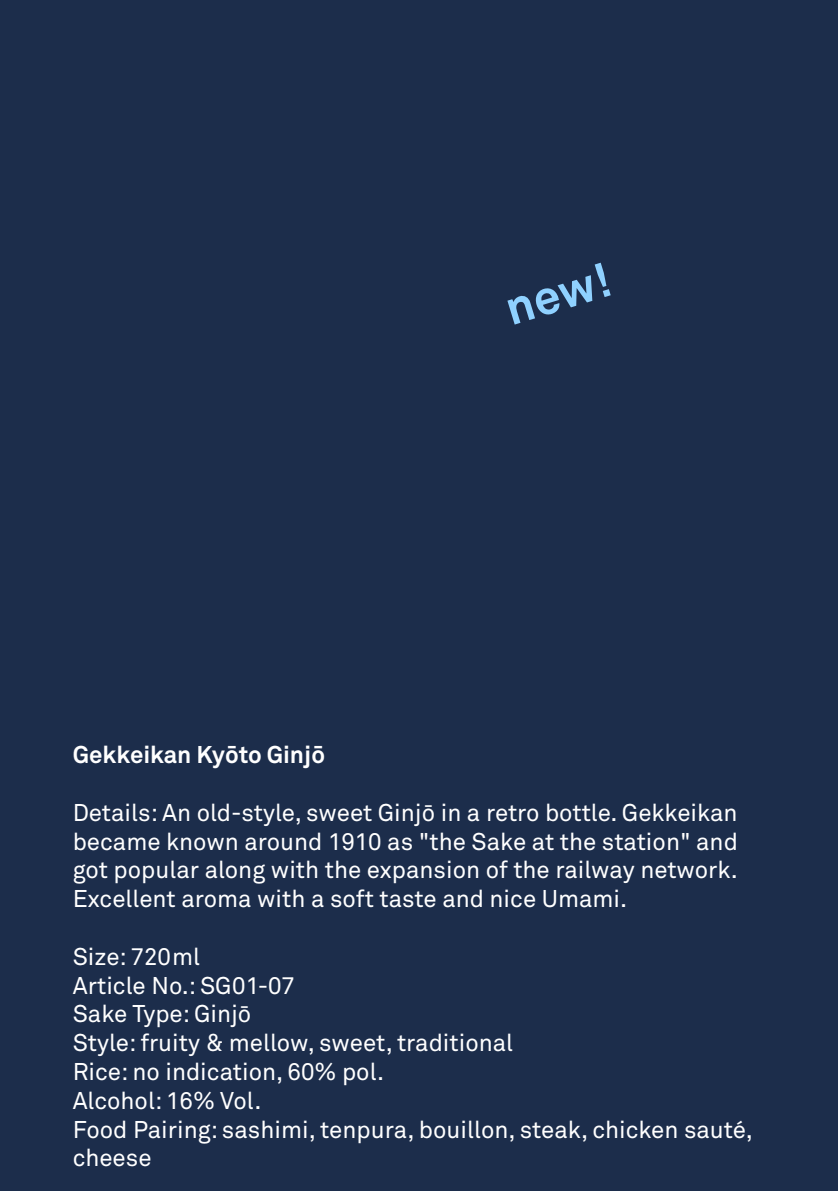
<style>
.page{position:relative;width:838px;height:1191px;background:#fff}
.page>*{position:absolute;margin:0;border:0;box-sizing:border-box;transform-origin:0 0}
.t1{font:700 48px "Akkurat Pro";color:#8fd1ff}
.t2{font:24px/28.8px "Akkurat Pro";color:#fff;text-align:justify}
.t3{font:700 24px "Akkurat Pro";color:#fff}
</style>
<div class="page">
<div style="left:0;top:0;width:837px;height:1191px;background:#1c2d4b"></div>
<h1 class="t1" style="left:500px;top:290px;width:109px;rotate:-17deg">new!</h1>
<p class="t3" style="left:73px;top:744px;width:254px">Gekkeikan Kyōto Ginjō</p>
<p class="t2" style="left:73px;top:799px;width:666px">Details: An old-style, sweet Ginjō in a retro bottle. Gekkeikan became known around 1910 as "the Sake at the station" and got popular along with the expansion of the railway network.<br>Excellent aroma with a soft taste and nice Umami.</p>
<p class="t2" style="left:73px;top:943px;width:681px;text-align:left">Size: 720ml<br>Article No.: SG01-07<br>Sake Type: Ginjō<br>Style: fruity &amp; mellow, sweet, traditional<br>Rice: no indication, 60% pol.<br>Alcohol: 16% Vol.<br>Food Pairing: sashimi, tenpura, bouillon, steak, chicken sauté, cheese</p>
</div>
